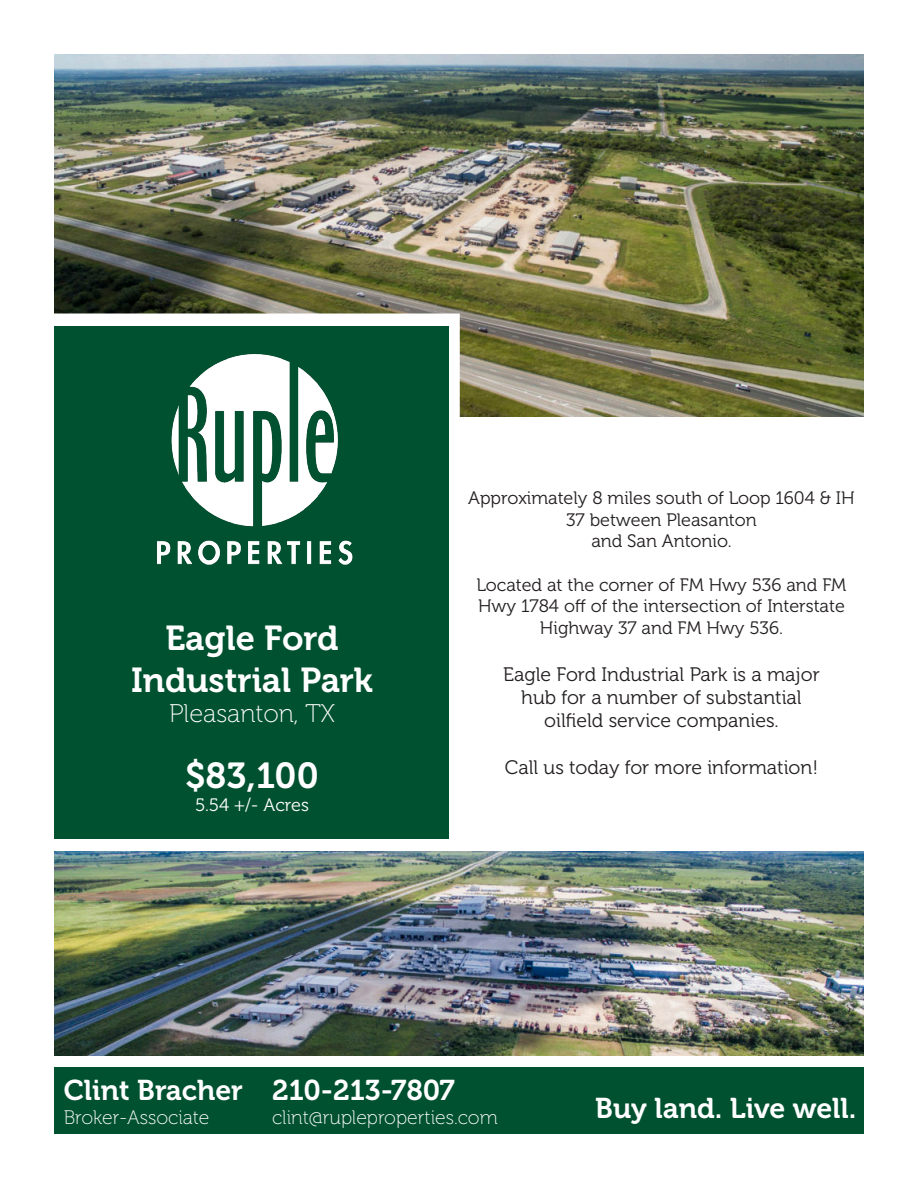
<style>
.page{position:relative;width:918px;height:1188px;background:#fff}
.page>*{position:absolute;margin:0;border:0;box-sizing:border-box;transform-origin:0 0}
.t1{font:36px "Museo 700";color:#fff}
.t2{font:34.5px "Museo 700";color:#fff}
.t3{font:28.5px "Museo 700";color:#fff}
.t4{font:25.5px "Museo 100";color:#fff}
.t5{font:19.5px "Museo 300";color:#231f20}
.t6{font:19.5px "Museo 100";color:#fff}
.t7{font:18px/21.6px "Museo 300";color:#231f20;text-align:center}
.t8{font:18px "Museo 300";color:#fff}
</style>
<div class="page">
<img style="left:54px;top:54px;width:810px;height:363px">
<div style="left:54px;top:326px;width:395px;height:513px;background:#005130"></div>
<img style="left:156px;top:354px;width:197px;height:211px">
<div style="left:54px;top:1067px;width:810px;height:67px;background:#005130"></div>
<img style="left:54px;top:851px;width:810px;height:204px">
<p class="t2" style="left:165px;top:619px;width:175px">Eagle Ford</p>
<p class="t2" style="left:131px;top:660px;width:243px">Industrial Park</p>
<p class="t4" style="left:169px;top:700px;width:167px">Pleasanton, TX</p>
<p class="t1" style="left:185px;top:756px;width:135px">$83,100</p>
<p class="t8" style="left:195px;top:795px;width:115px">5.54 +/- Acres</p>
<p class="t7" style="left:468px;top:488px;width:388px">Approximately 8 miles south of Loop 1604 &amp; IH<br>37 between Pleasanton</p>
<p class="t7" style="left:591px;top:531px;width:142px">and San Antonio.</p>
<p class="t7" style="left:477px;top:574px;width:371px">Located at the corner of FM Hwy 536 and FM<br>Hwy 1784 off of the intersection of Interstate<br>Highway 37 and FM Hwy 536.</p>
<p class="t5" style="left:503px;top:663px;width:318px">Eagle Ford Industrial Park is a major</p>
<p class="t5" style="left:521px;top:687px;width:282px">hub for a number of substantial</p>
<p class="t5" style="left:544px;top:710px;width:236px">oilfield service companies.</p>
<p class="t5" style="left:505px;top:757px;width:315px">Call us today for more information!</p>
<p class="t3" style="left:64px;top:1074px;width:181px">Clint Bracher</p>
<p class="t6" style="left:64px;top:1107px;width:147px">Broker-Associate</p>
<p class="t3" style="left:272px;top:1074px;width:184px">210-213-7807</p>
<p class="t6" style="left:272px;top:1107px;width:227px">clint@rupleproperties.com</p>
<p class="t3" style="left:595px;top:1092px;width:263px">Buy land. Live well.</p>
</div>
